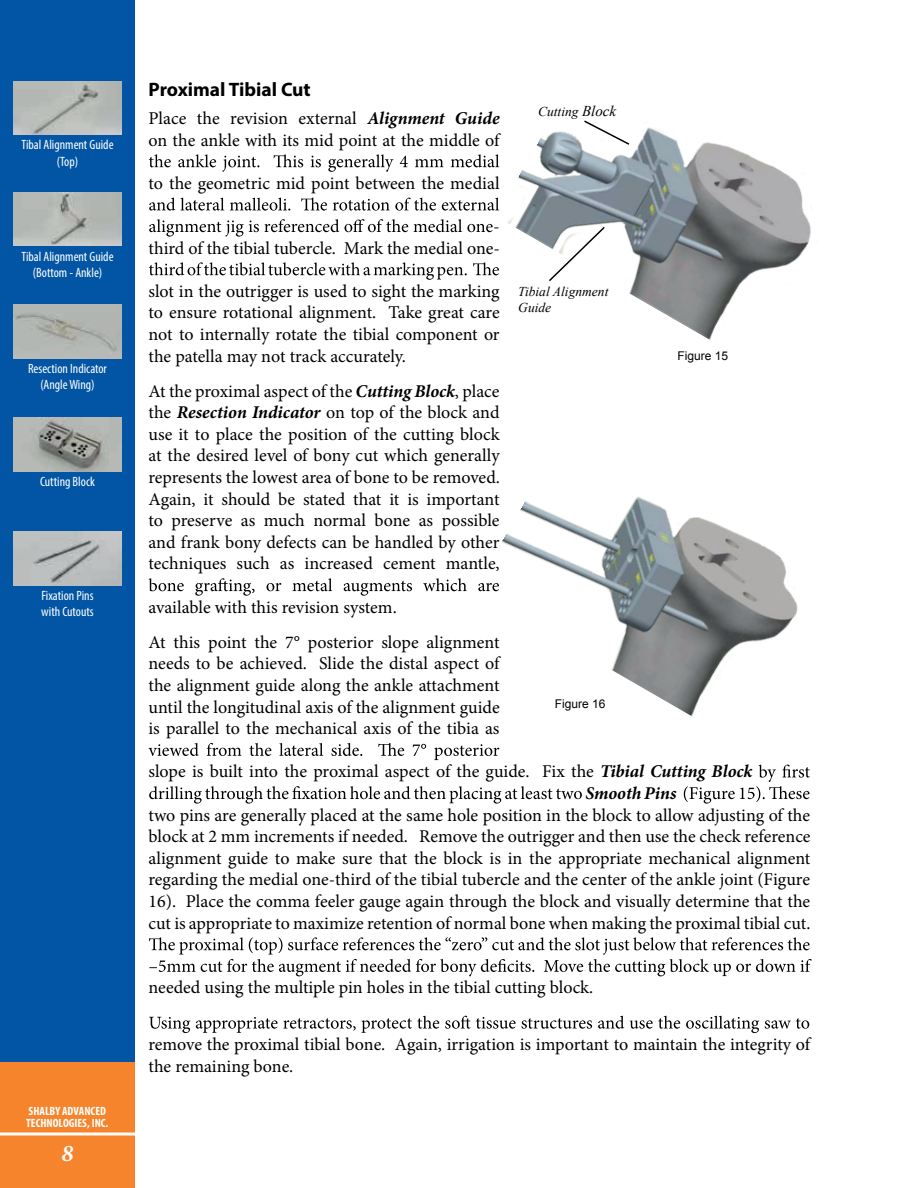
<style>
.page{position:relative;width:918px;height:1188px;background:#fff}
.page>*{position:absolute;margin:0;border:0;box-sizing:border-box;transform-origin:0 0}
.t1{font:italic 700 24px "Minion Pro";color:#fff}
.t2{font:700 19.5px "Myriad Pro";color:#000001}
.t3{font:18px/21.6px "Minion Pro";color:#000001}
.t4{font:condensed 13.5px/16.2px "Myriad Pro";color:#fff;text-align:center}
.t5{font:italic 13.5px/16.2px "Times New Roman";color:#000001}
.t6{font:700 condensed 12px/12px "Myriad Pro";color:#fff}
.t7{font:12px "Arial";color:#000001}
.s1{font-weight:700;font-style:italic}
.s2{font-size:15px}
</style>
<div class="page">
<img style="left:502px;top:496px;width:296px;height:220px">
<img style="left:507px;top:127px;width:305px;height:213px">
<svg style="left:582px;top:120px;width:49px;height:26px"></svg>
<svg style="left:547px;top:225px;width:59px;height:58px"></svg>
<div style="left:0;top:0;width:135px;height:1188px;background:#0155a4"></div>
<div style="left:0;top:1062px;width:135px;height:126px;background:#f5842c"></div>
<hr style="left:0;top:1133px;width:135px;height:3px;background:#fff">
<svg style="left:149px;top:154px;width:350px;height:18px"></svg>
<svg style="left:149px;top:198px;width:350px;height:13px"></svg>
<svg style="left:149px;top:219px;width:350px;height:18px"></svg>
<svg style="left:149px;top:262px;width:350px;height:18px"></svg>
<svg style="left:149px;top:578px;width:350px;height:18px"></svg>
<svg style="left:148px;top:743px;width:351px;height:17px"></svg>
<svg style="left:149px;top:786px;width:433px;height:18px"></svg>
<svg style="left:684px;top:765px;width:126px;height:39px"></svg>
<svg style="left:149px;top:937px;width:663px;height:39px"></svg>
<svg style="left:149px;top:1016px;width:660px;height:17px"></svg>
<img style="left:14px;top:81px;width:108px;height:54px">
<img style="left:14px;top:418px;width:108px;height:54px">
<img style="left:14px;top:532px;width:108px;height:54px">
<img style="left:14px;top:192px;width:108px;height:54px">
<img style="left:14px;top:304px;width:108px;height:54px">
<p class="t4" style="left:21px;top:137px;width:94px">Tibal Alignment Guide (Top)</p>
<p class="t4" style="left:21px;top:248px;width:94px">Tibal Alignment Guide (Bottom - Ankle)</p>
<p class="t4" style="left:28px;top:360px;width:81px">Resection Indicator (Angle Wing)</p>
<p class="t4" style="left:40px;top:473px;width:56px">Cutting Block</p>
<p class="t4" style="left:41px;top:587px;width:54px;text-align:left">Fixation Pins with Cutouts</p>
<p class="t6" style="left:26px;top:1105px;width:84px">SHALBY ADVANCED<br>TECHNOLOGIES, INC.</p>
<h1 class="t1" style="left:62px;top:1136px;width:13px">8</h1>
<p class="t2" style="left:148px;top:76px;width:164px">Proximal Tibial Cut</p>
<p class="t3" style="left:148px;top:108px;width:353px">Place the revision external <span class="s1">Alignment Guide </span>on the ankle with its mid point at the middle of</p>
<p class="t3" style="left:148px;top:172px;width:353px">to the geometric mid point between the medial</p>
<p class="t5" style="left:538px;top:103px;width:80px">Cutting <span class="s2">Block</span></p>
<p class="t3" style="left:148px;top:237px;width:353px">third of the tibial tubercle. Mark the medial one-</p>
<p class="t3" style="left:148px;top:280px;width:353px;text-align:justify">slot in the outrigger is used to sight the marking to ensure rotational alignment. Take great care not to internally rotate the tibial component or the patella may not track accurately.</p>
<p class="t3" style="left:148px;top:380px;width:353px;text-align:justify">At the proximal aspect of the <span class="s1">Cutting Block</span>, place the <span class="s1">Resection Indicator</span> on top of the block and use it to place the position of the cutting block at the desired level of bony cut which generally represents the lowest area of bone to be removed.<br>Again, it should be stated that it is important to preserve as much normal bone as possible and frank bony defects can be handled by other techniques such as increased cement mantle,</p>
<p class="t3" style="left:148px;top:589px;width:353px;line-height:35.1px">available with this revision system.<br>At this point the 7° posterior slope alignment</p>
<p class="t3" style="left:148px;top:653px;width:353px;text-align:justify">needs to be achieved. Slide the distal aspect of the alignment guide along the ankle attachment until the longitudinal axis of the alignment guide is parallel to the mechanical axis of the tibia as</p>
<p class="t3" style="left:585px;top:761px;width:168px;text-indent:-437px">slope is built into the proximal aspect of the guide. Fix the <span class="s1">Tibial Cutting Block<br>Smooth Pins</span></p>
<p class="t3" style="left:148px;top:804px;width:664px;text-align:justify">two pins are generally placed at the same hole position in the block to allow adjusting of the block at 2 mm increments if needed. Remove the outrigger and then use the check reference alignment guide to make sure that the block is in the appropriate mechanical alignment regarding the medial one-third of the tibial tubercle and the center of the ankle joint (Figure 16). Place the comma feeler gauge again through the block and visually determine that the cut is appropriate to maximize retention of normal bone when making the proximal tibial cut.</p>
<p class="t5" style="left:518px;top:283px;width:92px">Tibial Alignment<br>Guide</p>
<p class="t7" style="left:677px;top:347px;width:52px">Figure 15</p>
<p class="t7" style="left:555px;top:696px;width:52px">Figure 16</p>
<p class="t3" style="left:148px;top:977px;width:446px">needed using the multiple pin holes in the tibial cutting block.</p>
<p class="t3" style="left:148px;top:1034px;width:663px">remove the proximal tibial bone. Again, irrigation is important to maintain the integrity of the remaining bone.</p>
</div>
